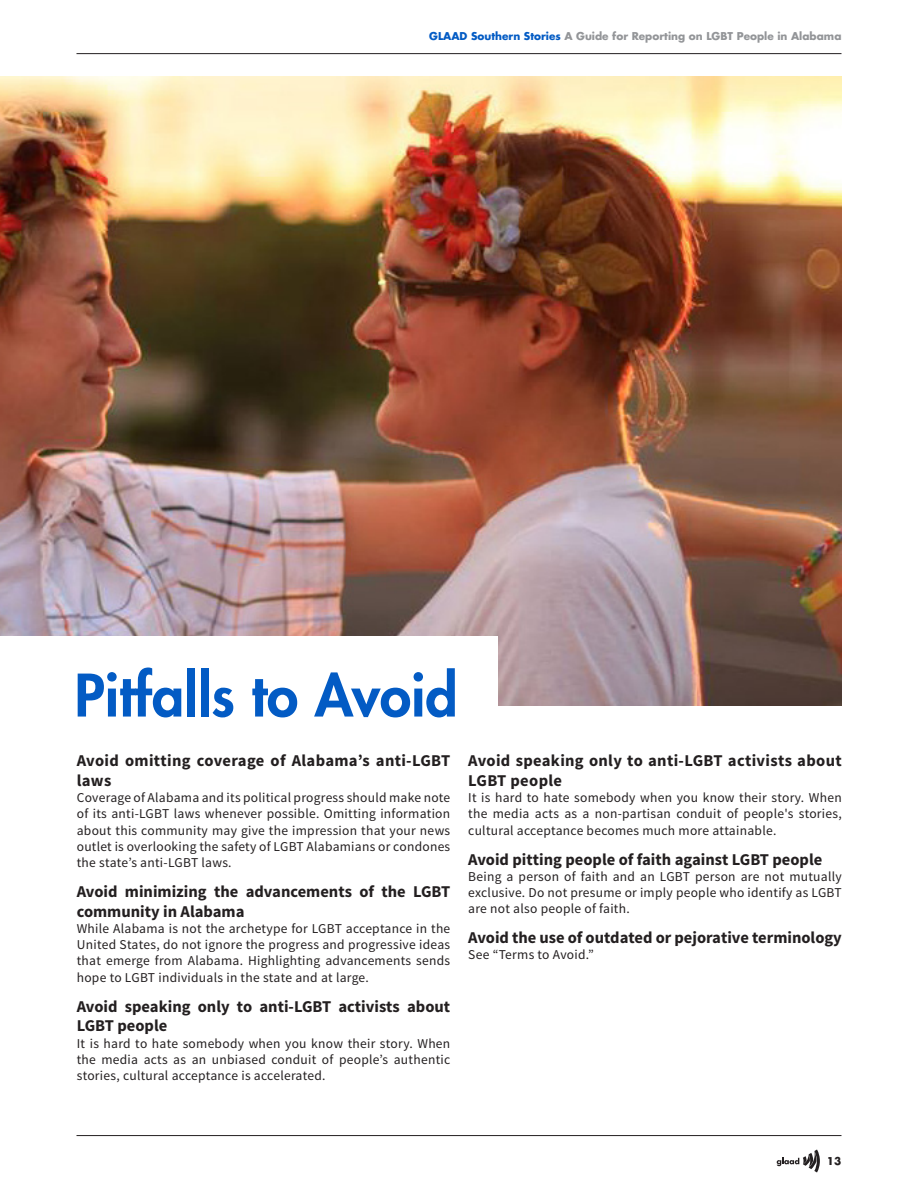
<style>
.page{position:relative;width:918px;height:1188px;background:#fff}
.page>*{position:absolute;margin:0;border:0;box-sizing:border-box;transform-origin:0 0}
.t1{font:800 57px "Futura LT";color:#035bc4}
.t2{font:700 16.5px/19.8px "Source Sans Pro";color:#231f20}
.t3{font:700 16.5px/19.8px "Source Sans Pro";letter-spacing:.02em;color:#231f20}
.t4{font:13.5px/16.2px "Source Sans Pro";letter-spacing:.02em;color:#231f20;text-align:justify}
.t5{font:700 10.5px "Futura LT";color:#939598}
.t6{font:700 10.5px "Futura LT";color:#231f20}
.s1{color:#035bc4}
</style>
<div class="page">
<hr style="left:76px;top:53px;width:766px;height:1px;background:#231f20">
<svg style="left:777px;top:1149px;width:43px;height:24px"></svg>
<hr style="left:76px;top:1135px;width:766px;height:1px;background:#231f20">
<img style="left:0;top:76px;width:842px;height:630px">
<div style="left:0;top:636px;width:497px;height:79px;background:#fff"></div>
<p class="t5" style="left:429px;top:29px;width:414px"><span class="s1">GLAAD Southern Stories</span> A Guide for Reporting on LGBT People in Alabama</p>
<p class="t1" style="left:75px;top:657px;width:385px">Pitfalls to Avoid</p>
<p class="t3" style="left:77px;top:751px;width:375px">Avoid omitting coverage of Alabama’s anti-LGBT laws</p>
<p class="t4" style="left:77px;top:790px;width:375px">Coverage of Alabama and its political progress should make note of its anti-LGBT laws whenever possible. Omitting information about this community may give the impression that your news outlet is overlooking the safety of LGBT Alabamians or condones the state’s anti-LGBT laws.</p>
<p class="t2" style="left:77px;top:882px;width:375px">Avoid minimizing the advancements of the LGBT community in Alabama</p>
<p class="t4" style="left:77px;top:921px;width:375px">While Alabama is not the archetype for LGBT acceptance in the United States, do not ignore the progress and progressive ideas that emerge from Alabama. Highlighting advancements sends hope to LGBT individuals in the state and at large.</p>
<p class="t2" style="left:77px;top:997px;width:375px">Avoid speaking only to anti-LGBT activists about<br>LGBT people</p>
<p class="t4" style="left:77px;top:1035px;width:375px">It is hard to hate somebody when you know their story. When the media acts as an unbiased conduit of people’s authentic stories, cultural acceptance is accelerated.</p>
<p class="t3" style="left:468px;top:751px;width:375px">Avoid speaking only to anti-LGBT activists about<br>LGBT people</p>
<p class="t4" style="left:468px;top:790px;width:375px">It is hard to hate somebody when you know their story. When the media acts as a non-partisan conduit of people's stories, cultural acceptance becomes much more attainable.</p>
<p class="t2" style="left:468px;top:850px;width:356px">Avoid pitting people of faith against LGBT people</p>
<p class="t4" style="left:468px;top:868px;width:375px">Being a person of faith and an LGBT person are not mutually exclusive. Do not presume or imply people who identify as LGBT are not also people of faith.</p>
<p class="t2" style="left:468px;top:928px;width:375px">Avoid the use of outdated or pejorative terminology</p>
<p class="t4" style="left:468px;top:947px;width:127px">See “Terms to Avoid.”</p>
<p class="t6" style="left:827px;top:1154px;width:16px">13</p>
</div>
